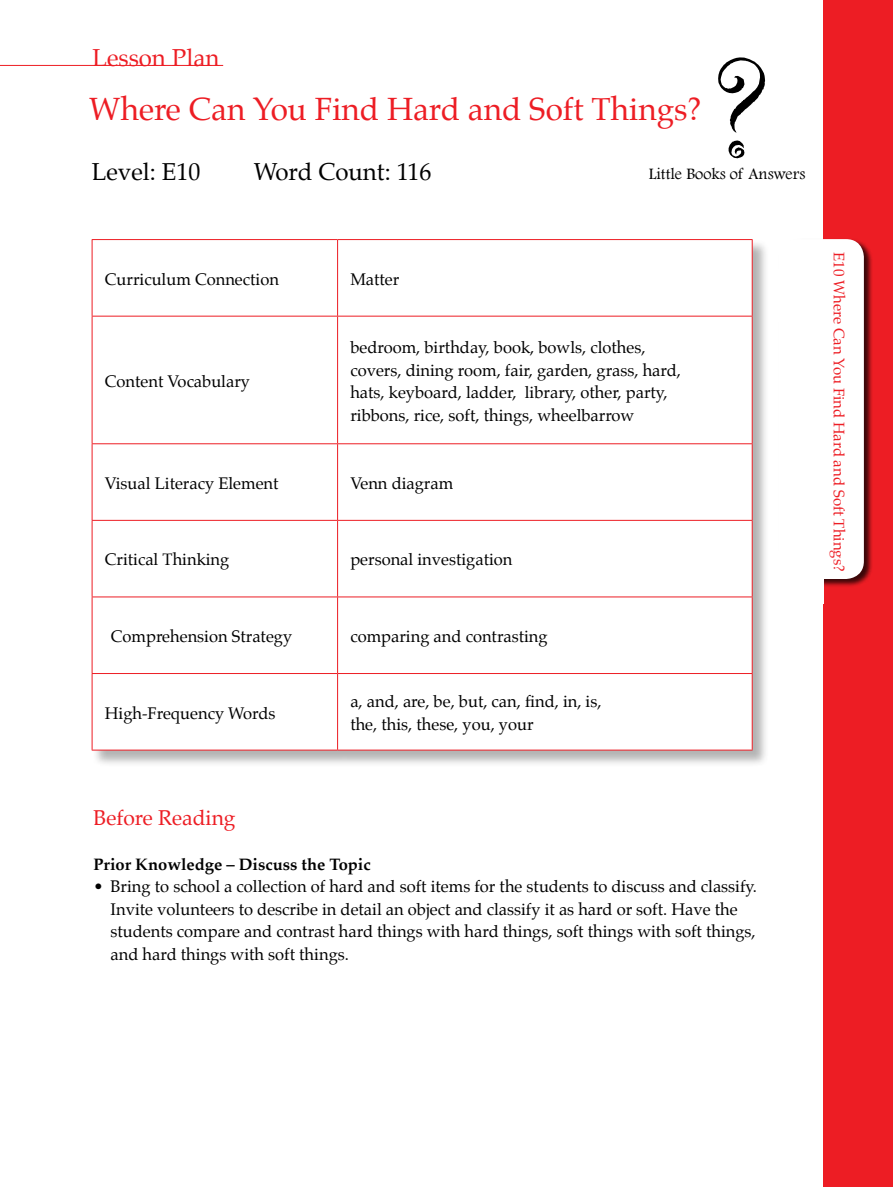
<style>
.page{position:relative;width:893px;height:1187px;background:#fff}
.page>*{position:absolute;margin:0;border:0;box-sizing:border-box;transform-origin:0 0}
.t1{font:150px "Party Let Plain";color:#000}
.t2{font:31.5px "Palatino";color:#ed1d24}
.t3{font:24px "Palatino";color:#000}
.t4{font:24px "Palatino";color:#ed1d24}
.t5{font:21px "Palatino";color:#ed1d24}
.t6{font:16.5px/22.5px "Palatino";color:#000}
.t7{font:700 16.5px "Palatino";color:#000}
.t8{font:16.5px "Footlight MT Light";color:#000}
.t9{font:15px "Palatino";color:#ed1d24}
</style>
<div class="page">
<div style="left:92px;top:239px;width:677px;height:528px;background:#000;opacity:.3"></div>
<svg style="left:93px;top:240px;width:244px;height:509px"></svg>
<svg style="left:338px;top:240px;width:414px;height:509px"></svg>
<hr style="left:92px;top:240px;width:1px;height:76px;background:#ed1d24">
<hr style="left:92px;top:316px;width:1px;height:127px;background:#ed1d24">
<hr style="left:92px;top:444px;width:1px;height:76px;background:#ed1d24">
<hr style="left:92px;top:520px;width:1px;height:76px;background:#ed1d24">
<hr style="left:92px;top:597px;width:1px;height:76px;background:#ed1d24">
<hr style="left:92px;top:674px;width:1px;height:75px;background:#ed1d24">
<hr style="left:92px;top:239px;width:246px;height:1px;background:#ed1d24">
<hr style="left:92px;top:316px;width:246px;height:1px;background:#ed1d24">
<hr style="left:92px;top:443px;width:246px;height:1px;background:#ed1d24">
<hr style="left:92px;top:520px;width:246px;height:1px;background:#ed1d24">
<hr style="left:92px;top:596px;width:246px;height:1px;background:#ed1d24">
<hr style="left:92px;top:673px;width:246px;height:1px;background:#ed1d24">
<hr style="left:337px;top:240px;width:1px;height:76px;background:#ed1d24">
<hr style="left:337px;top:316px;width:1px;height:127px;background:#ed1d24">
<hr style="left:337px;top:444px;width:1px;height:76px;background:#ed1d24">
<hr style="left:337px;top:520px;width:1px;height:76px;background:#ed1d24">
<hr style="left:337px;top:597px;width:1px;height:76px;background:#ed1d24">
<hr style="left:337px;top:674px;width:1px;height:75px;background:#ed1d24">
<hr style="left:338px;top:239px;width:415px;height:1px;background:#ed1d24">
<hr style="left:752px;top:240px;width:1px;height:76px;background:#ed1d24">
<hr style="left:752px;top:316px;width:1px;height:127px;background:#ed1d24">
<hr style="left:752px;top:444px;width:1px;height:76px;background:#ed1d24">
<hr style="left:752px;top:520px;width:1px;height:76px;background:#ed1d24">
<hr style="left:752px;top:597px;width:1px;height:76px;background:#ed1d24">
<hr style="left:752px;top:674px;width:1px;height:75px;background:#ed1d24">
<hr style="left:338px;top:316px;width:415px;height:1px;background:#ed1d24">
<hr style="left:338px;top:443px;width:415px;height:1px;background:#ed1d24">
<hr style="left:338px;top:520px;width:415px;height:1px;background:#ed1d24">
<hr style="left:338px;top:596px;width:415px;height:1px;background:#ed1d24">
<hr style="left:338px;top:673px;width:415px;height:1px;background:#ed1d24">
<hr style="left:92px;top:749px;width:246px;height:1px;background:#ed1d24">
<hr style="left:338px;top:749px;width:415px;height:1px;background:#ed1d24">
<div style="left:823px;top:0;width:70px;height:1186px;background:#ed1d24"></div>
<div style="left:778px;top:239px;width:95px;height:348px;background:#000;opacity:.75"></div>
<div style="left:778px;top:239px;width:86px;height:340px;background:#fff;border-radius:18px"></div>
<div style="left:774px;top:551px;width:49px;height:52px;background:#fff"></div>
<hr style="left:0;top:65px;width:223px;height:1px;background:#ed1d24">
<h3 class="t4" style="left:92px;top:37px;width:129px">Lesson Plan</h3>
<h1 class="t1" style="left:711px;top:17px;width:60px">?</h1>
<h2 class="t2" style="left:89px;top:83px;width:614px">Where Can You Find Hard and Soft Things?</h2>
<h3 class="t3" style="left:92px;top:151px;width:110px">Level: E10</h3>
<h3 class="t3" style="left:254px;top:151px;width:179px">Word Count: 116</h3>
<p class="t8" style="left:649px;top:164px;width:158px">Little Books of Answers</p>
<p class="t6" style="left:105px;top:268px;width:176px">Curriculum Connection</p>
<p class="t6" style="left:350px;top:268px;width:51px">Matter</p>
<p class="t6" style="left:105px;top:370px;width:147px">Content Vocabulary</p>
<p class="t6" style="left:350px;top:336px;width:332px">bedroom, birthday, book, bowls, clothes, covers, dining room, fair, garden, grass, hard, hats, keyboard, ladder, library, other, party, ribbons, rice, soft, things, wheelbarrow</p>
<p class="t6" style="left:105px;top:472px;width:175px">Visual Literacy Element</p>
<p class="t6" style="left:350px;top:472px;width:104px">Venn diagram</p>
<p class="t6" style="left:105px;top:548px;width:126px">Critical Thinking</p>
<p class="t6" style="left:350px;top:548px;width:164px">personal investigation</p>
<p class="t6" style="left:111px;top:625px;width:183px">Comprehension Strategy</p>
<p class="t6" style="left:350px;top:625px;width:199px">comparing and contrasting</p>
<p class="t6" style="left:105px;top:701px;width:172px">High-Frequency Words</p>
<p class="t6" style="left:350px;top:690px;width:253px">a, and, are, be, but, can, find, in, is, the, this, these, you, your</p>
<p class="t9" style="left:851px;top:252px;width:321px;rotate:90deg">E10 Where Can You Find Hard and Soft Things?</p>
<p class="t5" style="left:94px;top:800px;width:144px">Before Reading</p>
<p class="t7" style="left:94px;top:850px;width:279px">Prior Knowledge – Discuss the Topic</p>
<p class="t6" style="left:111px;top:875px;width:648px;text-indent:-17px">• Bring to school a collection of hard and soft items for the students to discuss and classify.<br>Invite volunteers to describe in detail an object and classify it as hard or soft. Have the students compare and contrast hard things with hard things, soft things with soft things, and hard things with soft things.</p>
</div>
